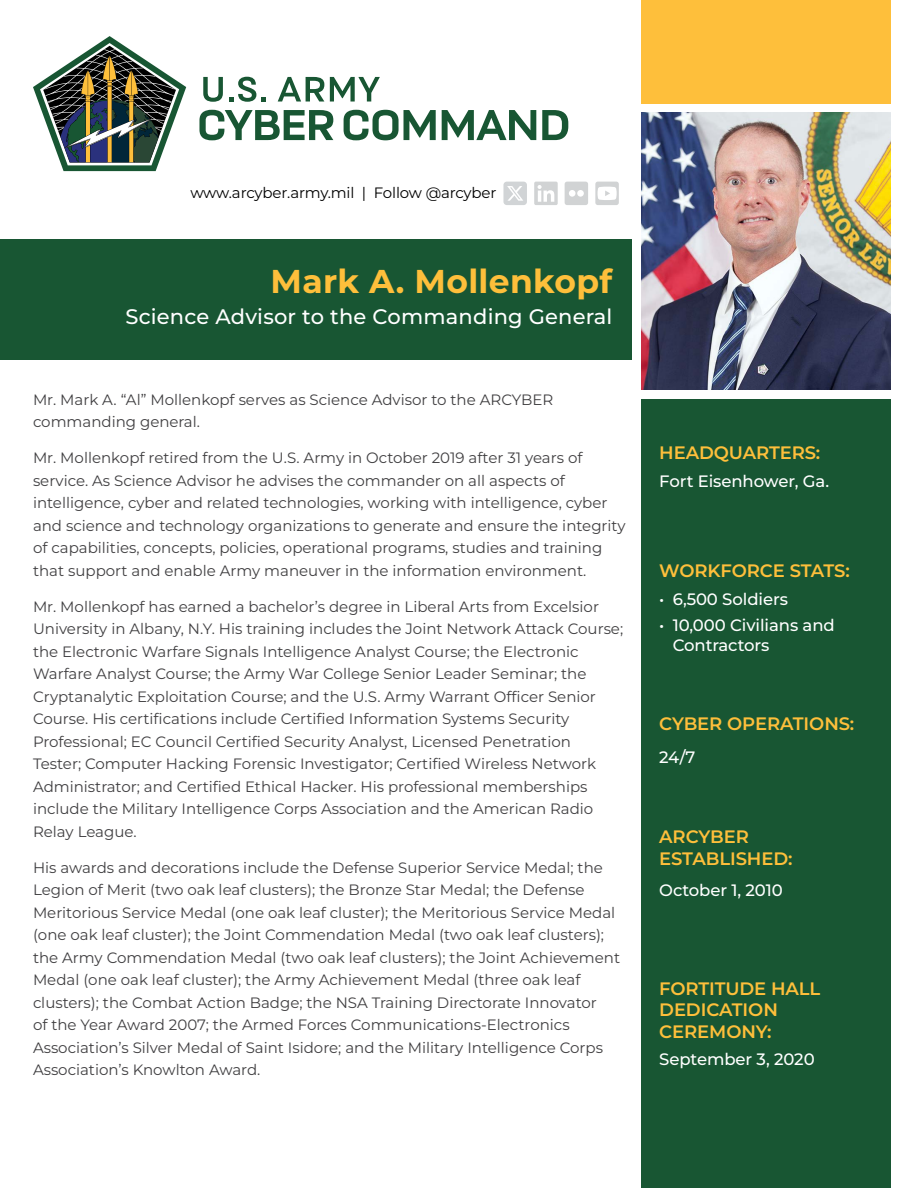
<style>
.page{position:relative;width:918px;height:1188px;background:#fff}
.page>*{position:absolute;margin:0;border:0;box-sizing:border-box;transform-origin:0 0}
.t1{font:700 33px "Montserrat";letter-spacing:.01em;color:#febf3b}
.t2{font:500 21px "Montserrat";letter-spacing:.01em;color:#fff}
.t3{font:600 18px/21.6px "Montserrat";letter-spacing:-.005em;color:#febf3b}
.t4{font:500 16.5px/19.8px "Montserrat";letter-spacing:-.005em;color:#fff}
.t5{font:15px/22.5px "Montserrat";color:#414042}
.t6{font:15px "Montserrat";letter-spacing:-.01em;color:#000}
</style>
<div class="page">
<div style="left:0;top:239px;width:632px;height:121px;background:#185633"></div>
<div style="left:642px;top:399px;width:249px;height:789px;background:#185633"></div>
<svg style="left:33px;top:36px;width:153px;height:135px"></svg>
<svg style="left:203px;top:77px;width:20px;height:25px"></svg>
<svg style="left:229px;top:77px;width:27px;height:25px"></svg>
<svg style="left:262px;top:97px;width:4px;height:5px"></svg>
<svg style="left:278px;top:77px;width:46px;height:25px"></svg>
<svg style="left:330px;top:77px;width:50px;height:25px"></svg>
<svg style="left:199px;top:110px;width:134px;height:30px"></svg>
<svg style="left:344px;top:110px;width:92px;height:30px"></svg>
<svg style="left:442px;top:110px;width:94px;height:30px"></svg>
<svg style="left:542px;top:110px;width:26px;height:30px"></svg>
<div style="left:642px;top:0;width:249px;height:104px;background:#febf3b"></div>
<svg style="left:565px;top:182px;width:23px;height:23px"></svg>
<svg style="left:534px;top:182px;width:24px;height:23px"></svg>
<svg style="left:595px;top:182px;width:24px;height:23px"></svg>
<svg style="left:503px;top:182px;width:24px;height:23px"></svg>
<img style="left:642px;top:112px;width:249px;height:278px">
<p class="t6" style="left:190px;top:182px;width:308px">www.arcyber.army.mil | Follow @arcyber</p>
<h1 class="t1" style="left:271px;top:260px;width:343px">Mark A. Mollenkopf</h1>
<h2 class="t2" style="left:125px;top:302px;width:488px">Science Advisor to the Commanding General</h2>
<p class="t5" style="left:33px;top:388px;width:522px">Mr. Mark A. “Al” Mollenkopf serves as Science Advisor to the ARCYBER commanding general.</p>
<p class="t5" style="left:33px;top:446px;width:594px">Mr. Mollenkopf retired from the U.S. Army in October 2019 after 31 years of service. As Science Advisor he advises the commander on all aspects of intelligence, cyber and related technologies, working with intelligence, cyber and science and technology organizations to generate and ensure the integrity of capabilities, concepts, policies, operational programs, studies and training that support and enable Army maneuver in the information environment.</p>
<p class="t5" style="left:33px;top:595px;width:592px">Mr. Mollenkopf has earned a bachelor’s degree in Liberal Arts from Excelsior University in Albany, N.Y. His training includes the Joint Network Attack Course; the Electronic Warfare Signals Intelligence Analyst Course; the Electronic Warfare Analyst Course; the Army War College Senior Leader Seminar; the Cryptanalytic Exploitation Course; and the U.S. Army Warrant Officer Senior Course. His certifications include Certified Information Systems Security Professional; EC Council Certified Security Analyst, Licensed Penetration<br>Tester; Computer Hacking Forensic Investigator; Certified Wireless Network Administrator; and Certified Ethical Hacker. His professional memberships include the Military Intelligence Corps Association and the American Radio Relay League.</p>
<p class="t5" style="left:33px;top:856px;width:589px">His awards and decorations include the Defense Superior Service Medal; the Legion of Merit (two oak leaf clusters); the Bronze Star Medal; the Defense Meritorious Service Medal (one oak leaf cluster); the Meritorious Service Medal (one oak leaf cluster); the Joint Commendation Medal (two oak leaf clusters); the Army Commendation Medal (two oak leaf clusters); the Joint Achievement Medal (one oak leaf cluster); the Army Achievement Medal (three oak leaf clusters); the Combat Action Badge; the NSA Training Directorate Innovator<br>of the Year Award 2007; the Armed Forces Communications-Electronics Association’s Silver Medal of Saint Isidore; and the Military Intelligence Corps Association’s Knowlton Award.</p>
<p class="t3" style="left:659px;top:441px;width:163px">HEADQUARTERS:</p>
<p class="t4" style="left:659px;top:471px;width:171px">Fort Eisenhower, Ga.</p>
<p class="t3" style="left:659px;top:559px;width:192px">WORKFORCE STATS:</p>
<p class="t4" style="left:659px;top:588px;width:130px">• 6,500 Soldiers</p>
<p class="t4" style="left:673px;top:615px;width:164px;text-indent:-13px">• 10,000 Civilians and<br>Contractors</p>
<p class="t3" style="left:659px;top:713px;width:197px">CYBER OPERATIONS:</p>
<p class="t4" style="left:659px;top:747px;width:38px">24/7</p>
<p class="t3" style="left:659px;top:825px;width:135px">ARCYBER<br>ESTABLISHED:</p>
<p class="t4" style="left:659px;top:880px;width:125px">October 1, 2010</p>
<p class="t3" style="left:659px;top:977px;width:163px">FORTITUDE HALL<br>DEDICATION<br>CEREMONY:</p>
<p class="t4" style="left:659px;top:1048px;width:157px">September 3, 2020</p>
</div>
